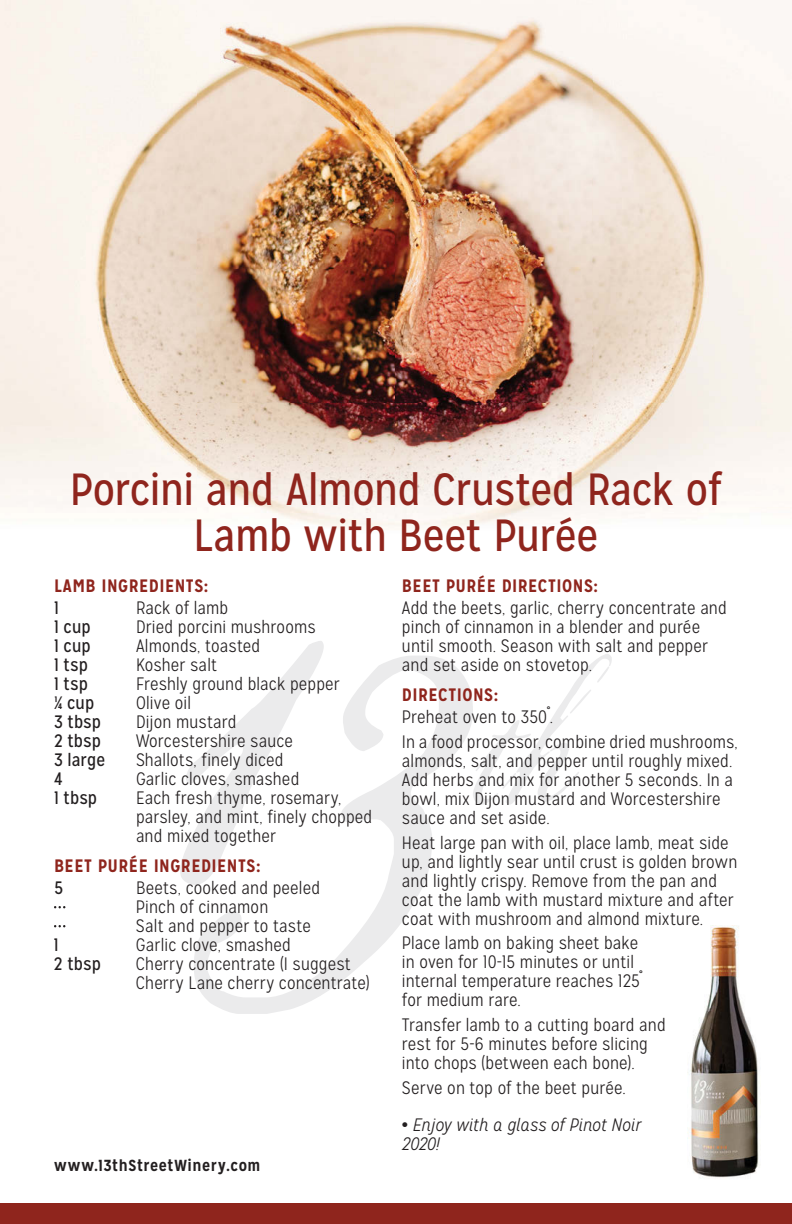
<style>
.page{position:relative;width:792px;height:1224px;background:#fff}
.page>*{position:absolute;margin:0;border:0;box-sizing:border-box;transform-origin:0 0}
.t1{font:45px/46px "Mission Gothic";letter-spacing:-.01em;color:#8f251d;text-align:center}
.t2{font:300 18px/19px "Mission Gothic";letter-spacing:.01em;color:#231f20}
.t3{font:700 18px "Mission Gothic";letter-spacing:.025em;color:#8f251d}
.t4{font:18px "Mission Gothic";letter-spacing:.005em;color:#231f20}
.t5{font:italic 300 18px/19px "Mission Gothic";color:#231f20}
.t6{font:700 16px "Mission Gothic";letter-spacing:.04em;color:#231f20}
.s1{font-weight:700;font-style:normal}
</style>
<div class="page">
<img style="left:689px;top:926px;width:70px;height:252px">
<img style="left:0;top:0;width:792px;height:529px">
<svg style="left:473px;top:654px;width:139px;height:151px"></svg>
<svg style="left:180px;top:641px;width:144px;height:244px"></svg>
<svg style="left:194px;top:656px;width:279px;height:358px"></svg>
<div style="left:0;top:1203px;width:792px;height:21px;background:#8f251d"></div>
<svg style="left:54px;top:906px;width:11px;height:2px"></svg>
<svg style="left:54px;top:925px;width:11px;height:2px"></svg>
<h1 class="t1" style="left:70px;top:466px;width:654px">Porcini and Almond Crusted Rack of<br>Lamb with Beet Purée</h1>
<p class="t3" style="left:54px;top:575px;width:156px">LAMB INGREDIENTS:</p>
<p class="t4" style="left:54px;top:597px;width:6px">1</p>
<p class="t2" style="left:136px;top:599px;width:94px">Rack of lamb</p>
<p class="t4" style="left:54px;top:616px;width:38px">1 cup</p>
<p class="t2" style="left:136px;top:618px;width:181px">Dried porcini mushrooms</p>
<p class="t4" style="left:54px;top:635px;width:38px">1 cup</p>
<p class="t2" style="left:136px;top:637px;width:126px">Almonds, toasted</p>
<p class="t4" style="left:54px;top:654px;width:35px">1 tsp</p>
<p class="t2" style="left:136px;top:656px;width:83px">Kosher salt</p>
<p class="t4" style="left:54px;top:673px;width:35px">1 tsp</p>
<p class="t2" style="left:136px;top:675px;width:205px">Freshly ground black pepper</p>
<p class="t4" style="left:54px;top:692px;width:42px">¼ cup</p>
<p class="t2" style="left:136px;top:694px;width:57px">Olive oil</p>
<p class="t4" style="left:54px;top:711px;width:48px">3 tbsp</p>
<p class="t2" style="left:136px;top:713px;width:102px">Dijon mustard</p>
<p class="t4" style="left:54px;top:730px;width:48px">2 tbsp</p>
<p class="t2" style="left:136px;top:732px;width:158px">worcestershire sauce</p>
<p class="t4" style="left:54px;top:749px;width:53px">3 large</p>
<p class="t2" style="left:136px;top:751px;width:149px">Shallots, finely diced</p>
<p class="t4" style="left:54px;top:768px;width:10px">4</p>
<p class="t2" style="left:136px;top:770px;width:165px">Garlic cloves, smashed</p>
<p class="t4" style="left:54px;top:787px;width:45px">1 tbsp</p>
<p class="t2" style="left:136px;top:789px;width:238px">each fresh thyme, rosemary, parsley, and mint, finely chopped and mixed together</p>
<p class="t3" style="left:54px;top:855px;width:208px">BEET PURÉE INGREDIENTS:</p>
<p class="t4" style="left:54px;top:877px;width:11px">5</p>
<p class="t2" style="left:136px;top:879px;width:186px">Beets, cooked and peeled<br>Pinch of cinnamon<br>Salt and pepper to taste</p>
<p class="t4" style="left:54px;top:934px;width:6px">1</p>
<p class="t2" style="left:136px;top:935px;width:156px">Garlic clove, smashed</p>
<p class="t4" style="left:54px;top:953px;width:48px">2 tbsp</p>
<p class="t2" style="left:136px;top:954px;width:235px">Cherry concentrate (I suggest<br>Cherry Lane cherry concentrate)</p>
<p class="t6" style="left:54px;top:1156px;width:208px">WWW.13THSTREETWINERY.COM</p>
<p class="t3" style="left:402px;top:575px;width:198px">BEET PURÉE DIRECTIONS:</p>
<p class="t2" style="left:402px;top:599px;width:326px">Add the beets, garlic, cherry concentrate and pinch of cinnamon in a blender and purée until smooth. Season with salt and pepper and set aside on stovetop.</p>
<p class="t3" style="left:402px;top:683px;width:98px">DIRECTIONS:</p>
<p class="t2" style="left:402px;top:705px;width:337px;line-height:24.8px">Preheat oven to 350˚.<br>In a food processor, combine dried mushrooms,</p>
<p class="t2" style="left:402px;top:751px;width:333px">almonds, salt, and pepper until roughly mixed.<br>Add herbs and mix for another 5 seconds. In a bowl, mix Dijon mustard and worcestershire sauce and set aside.</p>
<p class="t2" style="left:402px;top:833px;width:337px">Heat large pan with oil, place lamb, meat side up, and lightly sear until crust is golden brown and lightly crispy. Remove from the pan and coat the lamb with mustard mixture and after coat with mushroom and almond mixture.</p>
<p class="t2" style="left:402px;top:934px;width:243px">Place lamb on baking sheet bake in oven for 10-15 minutes or until internal temperature reaches 125˚ for medium rare.</p>
<p class="t2" style="left:402px;top:1016px;width:265px">Transfer lamb to a cutting board and rest for 5-6 minutes before slicing into chops (between each bone).</p>
<p class="t2" style="left:402px;top:1078px;width:225px">Serve on top of the beet purée.</p>
<p class="t5" style="left:402px;top:1115px;width:241px"><span class="s1">•</span> Enjoy with a glass of Pinot Noir<br>2020!</p>
</div>
